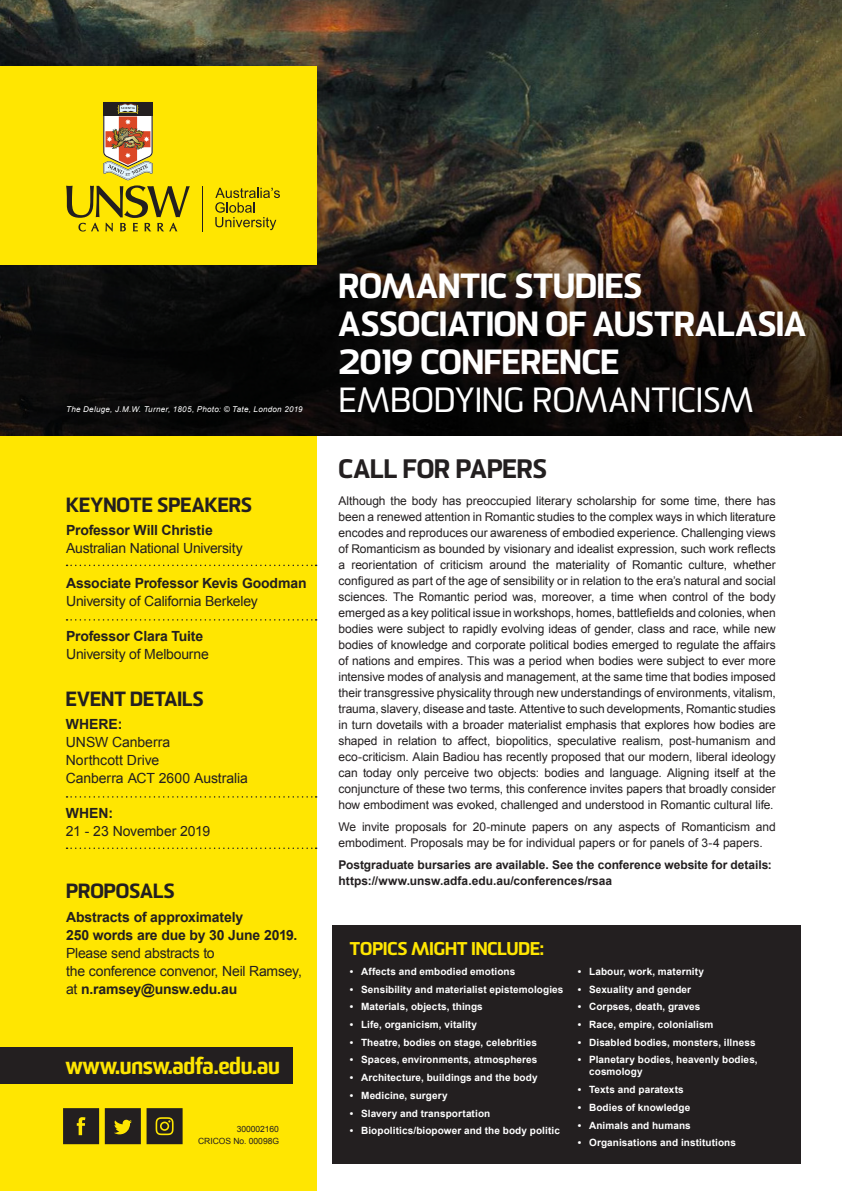
<style>
.page{position:relative;width:842px;height:1191px;background:#fff}
.page>*{position:absolute;margin:0;border:0;box-sizing:border-box;transform-origin:0 0}
.Body_Copy{font:900 34px/38px "Sommet";letter-spacing:-.005em;color:#fff}
.Body_Copy-2{font:900 26px "Sommet";color:#231f20}
.t1{font:900 23.1px "Sommet";letter-spacing:-.01em;color:#ffe601}
.Body_Copy-3{font:900 20px "Sommet";letter-spacing:.005em;color:#231f20}
.Body_Copy-4{font:900 18px "Sommet";color:#ffe601}
.Body_Copy-5{font:700 14px/18px "Arial";letter-spacing:-.01em;color:#231f20}
.Body_Copy-6{font:14px/18px "Arial";letter-spacing:-.01em;color:#231f20}
.Body_Copy-7{font:12px/16px "Arial";letter-spacing:-.005em;color:#231f20;text-align:justify}
.Body_Copy-8{font:700 12px/16px "Arial";color:#231f20}
.Body_Copy-9{font:700 10px/12px "Arial";letter-spacing:.01em;color:#fff}
.t2{font:8.5px "Arial";letter-spacing:-.005em;color:#231f20}
.Body_Copy-10{font:italic 8px "Arial";letter-spacing:.035em;color:#fff}
.s1{font-weight:700}
.s2{font-weight:400}
</style>
<div class="page">
<div style="left:332px;top:925px;width:469px;height:238px;background:#231f20"></div>
<div style="left:0;top:404px;width:316px;height:787px;background:#ffe601"></div>
<img style="left:0;top:0;width:842px;height:154px">
<svg style="left:0;top:154px;width:842px;height:281px;background:#221811"></svg>
<div style="left:0;top:66px;width:316px;height:199px;background:#ffe601"></div>
<svg style="left:66px;top:102px;width:124px;height:129px"></svg>
<hr style="left:202px;top:186px;width:1px;height:46px;background:#231f20">
<svg style="left:215px;top:188px;width:65px;height:42px"></svg>
<div style="left:0;top:1047px;width:293px;height:37px;background:#231f20"></div>
<svg style="left:105px;top:1108px;width:36px;height:36px"></svg>
<svg style="left:63px;top:1108px;width:36px;height:36px"></svg>
<svg style="left:147px;top:1108px;width:36px;height:36px"></svg>
<svg style="left:67px;top:796px;width:250px;height:1px"></svg>
<svg style="left:67px;top:847px;width:250px;height:2px"></svg>
<svg style="left:67px;top:564px;width:250px;height:2px"></svg>
<svg style="left:67px;top:619px;width:250px;height:1px"></svg>
<p class="Body_Copy-10" style="left:66px;top:404px;width:238px">The Deluge, J.M.W. Turner, 1805, Photo: © Tate, London 2019</p>
<p class="Body_Copy-3" style="left:66px;top:491px;width:187px">KEYNOTE SPEAKERS</p>
<p class="Body_Copy-6" style="left:66px;top:521px;width:178px"><span class="s1">Professor Will Christie<br></span>Australian National University</p>
<p class="Body_Copy-5" style="left:66px;top:575px;width:242px">Associate Professor Kevis Goodman<br><span class="s2">University of California Berkeley</span></p>
<p class="Body_Copy-6" style="left:66px;top:627px;width:144px"><span class="s1">Professor Clara Tuite<br></span>University of Melbourne</p>
<p class="Body_Copy-3" style="left:66px;top:685px;width:139px">EVENT DETAILS</p>
<p class="Body_Copy-6" style="left:66px;top:715px;width:184px"><span class="s1">WHERE:<br></span>UNSW Canberra<br>Northcott Drive<br>Canberra ACT 2600 Australia</p>
<p class="Body_Copy-6" style="left:66px;top:804px;width:146px"><span class="s1">WHEN:<br></span>21 - 23 November 2019</p>
<p class="Body_Copy-3" style="left:66px;top:878px;width:110px">PROPOSALS</p>
<p class="Body_Copy-5" style="left:66px;top:908px;width:237px">Abstracts of approximately<br>250 words are due by 30 June 2019.<br><span class="s2">Please send abstracts to<br>the conference convenor, Neil Ramsey, at</span> n.ramsey@unsw.edu.au</p>
<p class="t1" style="left:65px;top:1050px;width:216px">www.unsw.adfa.edu.au</p>
<p class="t2" style="left:237px;top:1123px;width:44px">300002160</p>
<p class="t2" style="left:198px;top:1135px;width:82px">CRICOS No. 00098G</p>
<p class="Body_Copy" style="left:338px;top:270px;width:469px">ROMANTIC STUDIES<br>ASSOCIATION OF AUSTRALASIA<br>2019 CONFERENCE<br><span class="s2">EMBODYING ROMANTICISM</span></p>
<p class="Body_Copy-2" style="left:338px;top:451px;width:210px">CALL FOR PAPERS</p>
<p class="Body_Copy-7" style="left:338px;top:493px;width:439px">Although the body has preoccupied literary scholarship for some time, there has been a renewed attention in Romantic studies to the complex ways in which literature encodes and reproduces our awareness of embodied experience. Challenging views of Romanticism as bounded by visionary and idealist expression, such work reflects a reorientation of criticism around the materiality of Romantic culture, whether configured as part of the age of sensibility or in relation to the era’s natural and social sciences. The Romantic period was, moreover, a time when control of the body emerged as a key political issue in workshops, homes, battlefields and colonies, when bodies were subject to rapidly evolving ideas of gender, class and race, while new bodies of knowledge and corporate political bodies emerged to regulate the affairs of nations and empires. This was a period when bodies were subject to ever more intensive modes of analysis and management, at the same time that bodies imposed their transgressive physicality through new understandings of environments, vitalism, trauma, slavery, disease and taste. Attentive to such developments, Romantic studies in turn dovetails with a broader materialist emphasis that explores how bodies are shaped in relation to affect, biopolitics, speculative realism, post-humanism and eco-criticism. Alain Badiou has recently proposed that our modern, liberal ideology can today only perceive two objects: bodies and language. Aligning itself at the conjuncture of these two terms, this conference invites papers that broadly consider how embodiment was evoked, challenged and understood in Romantic cultural life.</p>
<p class="Body_Copy-7" style="left:338px;top:819px;width:439px">We invite proposals for 20-minute papers on any aspects of Romanticism and embodiment. Proposals may be for individual papers or for panels of 3-4 papers.</p>
<p class="Body_Copy-8" style="left:338px;top:857px;width:435px">Postgraduate bursaries are available. See the conference website for details: https://www.unsw.adfa.edu.au/conferences/rsaa</p>
<p class="Body_Copy-4" style="left:350px;top:937px;width:195px">TOPICS MIGHT INCLUDE:</p>
<p class="Body_Copy-9" style="left:350px;top:966px;width:167px">• Affects and embodied emotions</p>
<p class="Body_Copy-9" style="left:350px;top:983px;width:215px">• Sensibility and materialist epistemologies</p>
<p class="Body_Copy-9" style="left:350px;top:1001px;width:135px">• Materials, objects, things</p>
<p class="Body_Copy-9" style="left:350px;top:1019px;width:129px">• Life, organicism, vitality</p>
<p class="Body_Copy-9" style="left:350px;top:1036px;width:189px">• Theatre, bodies on stage, celebrities</p>
<p class="Body_Copy-9" style="left:350px;top:1054px;width:189px">• Spaces, environments, atmospheres</p>
<p class="Body_Copy-9" style="left:350px;top:1072px;width:189px">• Architecture, buildings and the body</p>
<p class="Body_Copy-9" style="left:350px;top:1089px;width:99px">• Medicine, surgery</p>
<p class="Body_Copy-9" style="left:350px;top:1107px;width:142px">• Slavery and transportation</p>
<p class="Body_Copy-9" style="left:350px;top:1125px;width:212px">• Biopolitics/biopower and the body politic</p>
<p class="Body_Copy-9" style="left:578px;top:966px;width:128px">• Labour, work, maternity</p>
<p class="Body_Copy-9" style="left:578px;top:983px;width:115px">• Sexuality and gender</p>
<p class="Body_Copy-9" style="left:578px;top:1001px;width:124px">• Corpses, death, graves</p>
<p class="Body_Copy-9" style="left:578px;top:1019px;width:137px">• Race, empire, colonialism</p>
<p class="Body_Copy-9" style="left:578px;top:1036px;width:179px">• Disabled bodies, monsters, illness</p>
<p class="Body_Copy-9" style="left:589px;top:1054px;width:170px;text-indent:-11px">• Planetary bodies, heavenly bodies, cosmology</p>
<p class="Body_Copy-9" style="left:578px;top:1084px;width:108px">• Texts and paratexts</p>
<p class="Body_Copy-9" style="left:578px;top:1101px;width:114px">• Bodies of knowledge</p>
<p class="Body_Copy-9" style="left:578px;top:1119px;width:115px">• Animals and humans</p>
<p class="Body_Copy-9" style="left:578px;top:1137px;width:160px">• Organisations and institutions</p>
</div>
